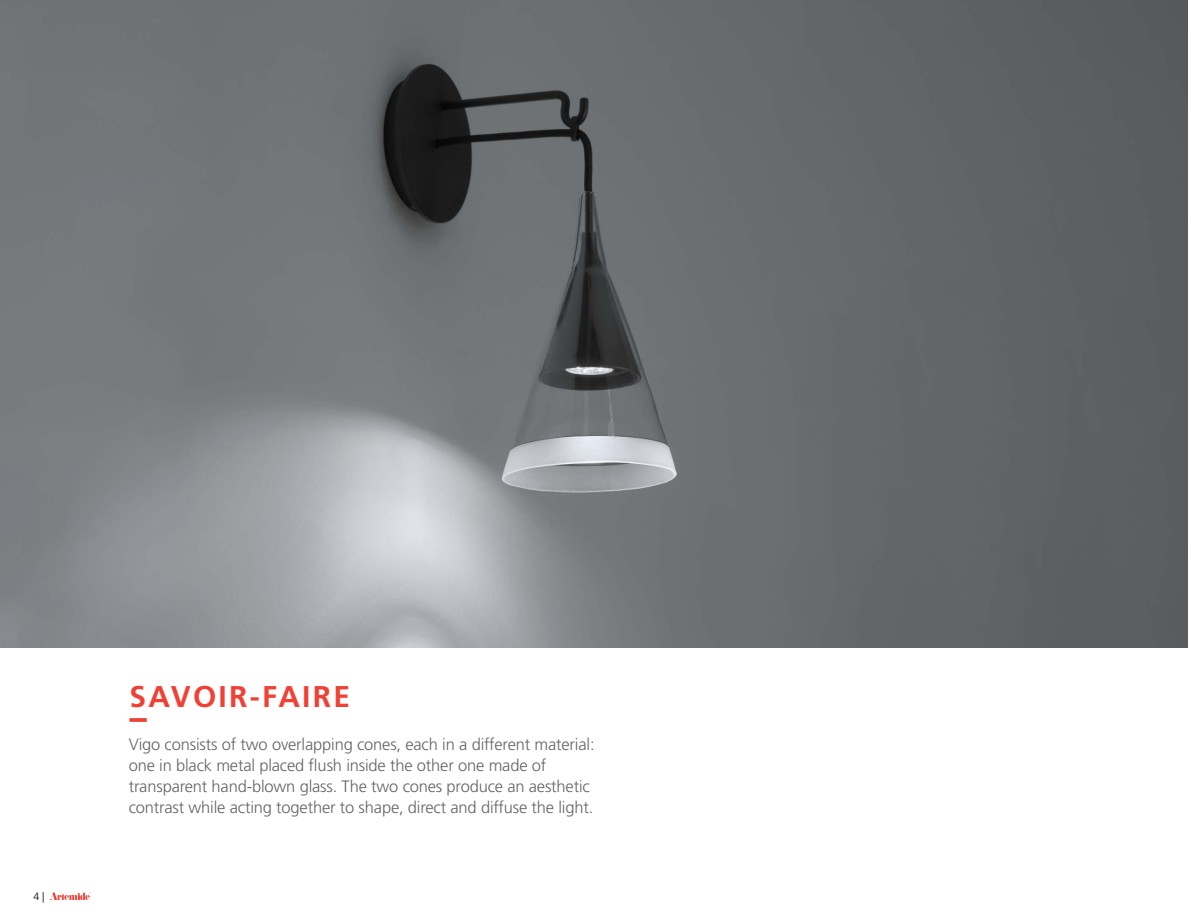
<style>
.page{position:relative;width:1188px;height:918px;background:#fff}
.page>*{position:absolute;margin:0;border:0;box-sizing:border-box;transform-origin:0 0}
.t1{font:700 30px "Frutiger LT";letter-spacing:.075em;color:#ef4136}
.t2{font:300 16.5px/21px "Frutiger LT";letter-spacing:-.01em;color:#636466}
.t3{font:300 10.5px "Frutiger LT";color:#000}
</style>
<div class="page">
<img style="left:0;top:0;width:1188px;height:648px">
<svg style="left:129px;top:718px;width:18px;height:4px"></svg>
<svg style="left:50px;top:893px;width:40px;height:7px"></svg>
<p class="t3" style="left:33px;top:890px;width:13px">4 |</p>
<h1 class="t1" style="left:129px;top:678px;width:222px">SAVOIR-FAIRE</h1>
<p class="t2" style="left:129px;top:734px;width:467px">Vigo consists of two overlapping cones, each in a different material: one in black metal placed flush inside the other one made of transparent hand-blown glass. The two cones produce an aesthetic contrast while acting together to shape, direct and diffuse the light.</p>
</div>
